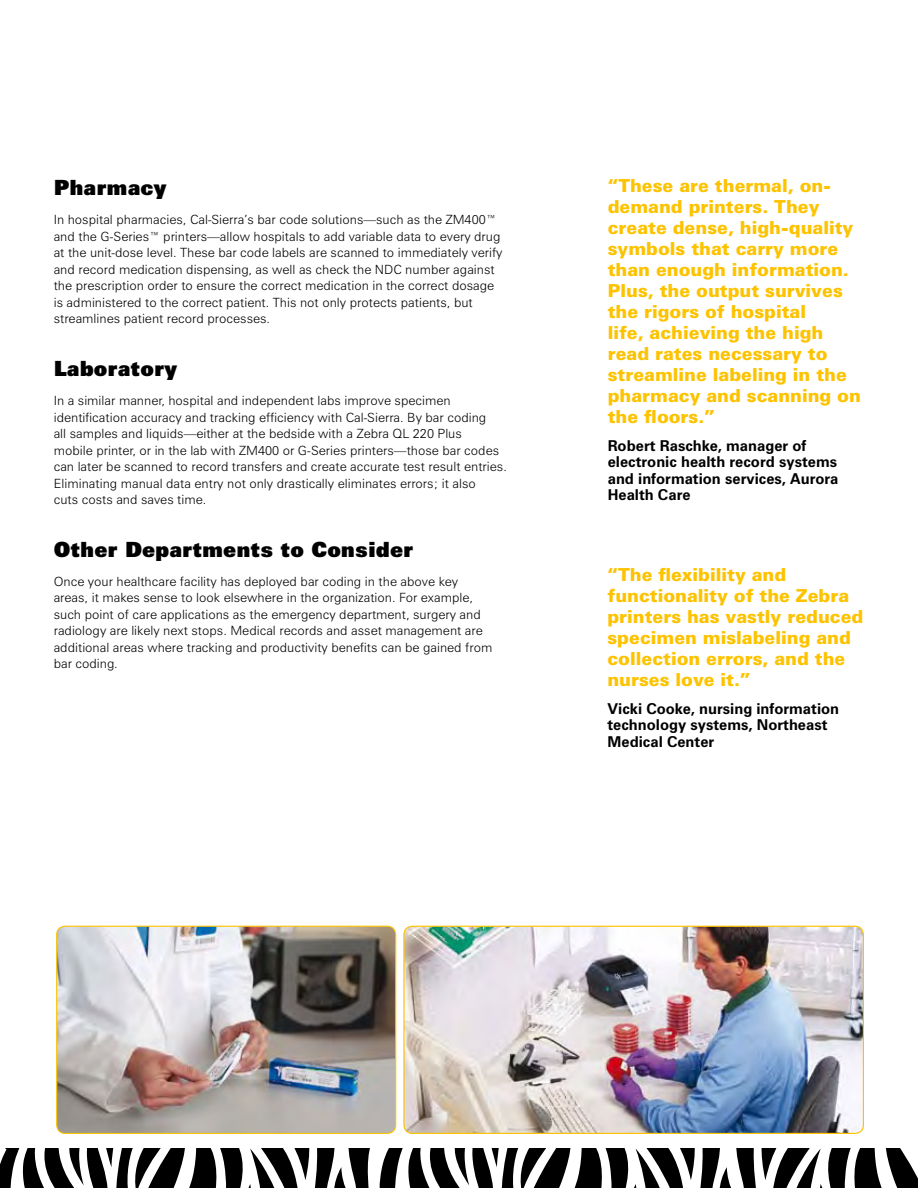
<style>
.page{position:relative;width:918px;height:1188px;background:#fff}
.page>*{position:absolute;margin:0;border:0;box-sizing:border-box;transform-origin:0 0}
.t1{font:900 21px "Zurich BT";color:#000}
.t2{font:900 18px/21px "Zurich BT";color:#fdc300}
.t3{font:700 15px/16.5px "Zurich BT";color:#000}
.t4{font:300 12.75px/16.5px "Zurich BT";color:#000}
</style>
<div class="page">
<svg style="left:0;top:1148px;width:370px;height:40px"></svg>
<svg style="left:379px;top:1148px;width:539px;height:40px"></svg>
<img style="left:57px;top:926px;width:339px;height:207px">
<div style="left:56px;top:926px;width:340px;height:208px;border:1px solid #fdc300;border-radius:9px"></div>
<img style="left:404px;top:926px;width:459px;height:207px">
<div style="left:403px;top:926px;width:461px;height:208px;border:1px solid #fdc300;border-radius:9px"></div>
<p class="t2" style="left:608px;top:175px;width:255px">“These are thermal, on&shy;demand printers. They create dense, high-quality symbols that carry more than enough information.<br>Plus, the output survives the rigors of hospital<br>life, achieving the high read rates necessary to streamline labeling in the pharmacy and scanning on the floors.”</p>
<p class="t3" style="left:608px;top:437px;width:232px">Robert Raschke, manager of electronic health record systems and information services, Aurora<br>Health Care</p>
<p class="t1" style="left:54px;top:175px;width:115px">Pharmacy</p>
<p class="t4" style="left:54px;top:211px;width:450px">In hospital pharmacies, Cal-Sierra’s bar code solutions—such as the ZM400™ and the G-Series™ printers—allow hospitals to add variable data to every drug at the unit-dose level. These bar code labels are scanned to immediately verify and record medication dispensing, as well as check the NDC number against the prescription order to ensure the correct medication in the correct dosage is administered to the correct patient. This not only protects patients, but streamlines patient record processes.</p>
<p class="t1" style="left:54px;top:355px;width:126px">Laboratory</p>
<p class="t4" style="left:54px;top:392px;width:455px">In a similar manner, hospital and independent labs improve specimen identification accuracy and tracking efficiency with Cal-Sierra. By bar coding<br>all samples and liquids—either at the bedside with a Zebra QL 220 Plus<br>mobile printer, or in the lab with ZM400 or G-Series printers—those bar codes can later be scanned to record transfers and create accurate test result entries.<br>Eliminating manual data entry not only drastically eliminates errors; it also<br>cuts costs and saves time.</p>
<p class="t1" style="left:54px;top:536px;width:361px">Other Departments to Consider</p>
<p class="t4" style="left:54px;top:573px;width:440px">Once your healthcare facility has deployed bar coding in the above key areas, it makes sense to look elsewhere in the organization. For example, such point of care applications as the emergency department, surgery and radiology are likely next stops. Medical records and asset management are additional areas where tracking and productivity benefits can be gained from bar coding.</p>
<p class="t2" style="left:608px;top:564px;width:257px">“The flexibility and functionality of the Zebra printers has vastly reduced specimen mislabeling and collection errors, and the nurses love it.”</p>
<p class="t3" style="left:608px;top:700px;width:233px">Vicki Cooke, nursing information technology systems, Northeast<br>Medical Center</p>
</div>
